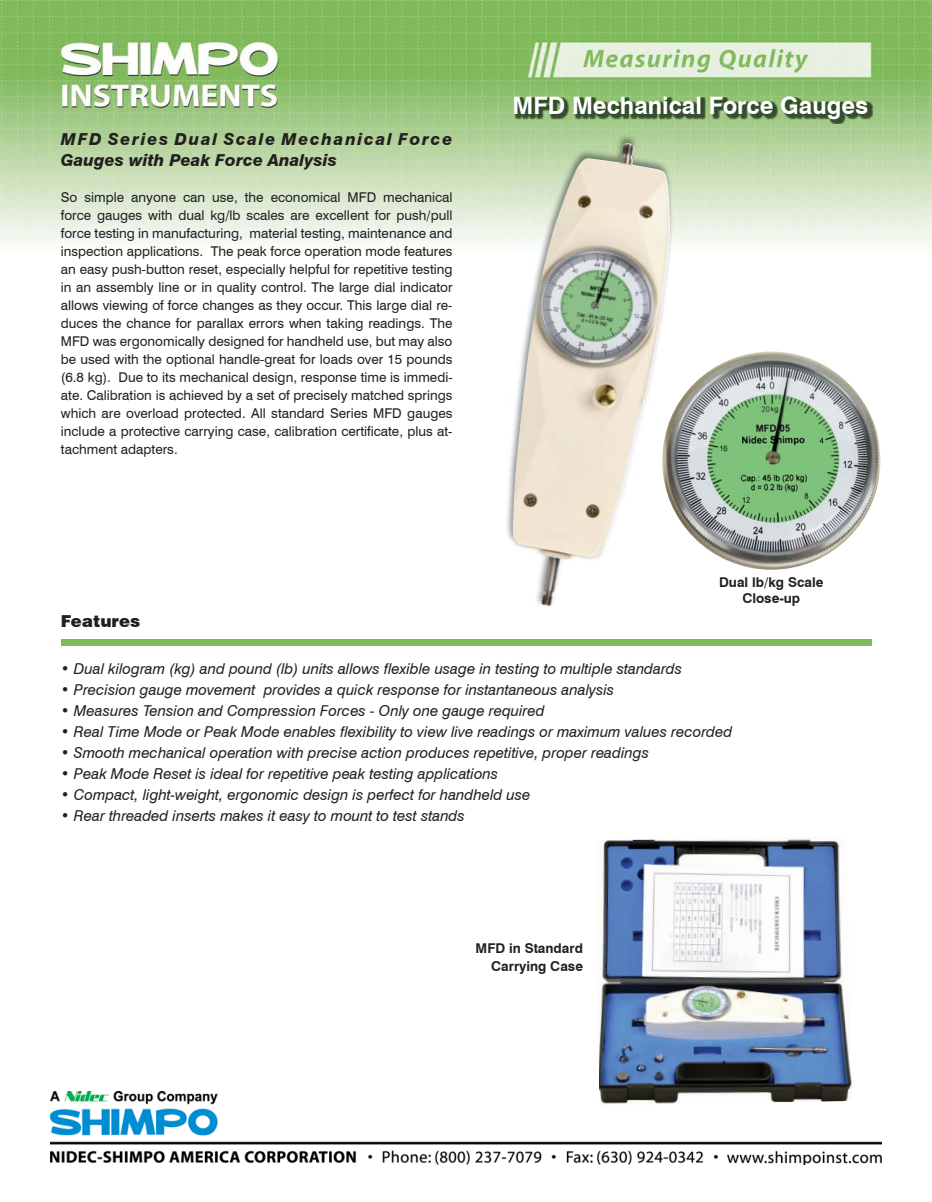
<style>
.page{position:relative;width:932px;height:1202px;background:#fff}
.page>*{position:absolute;margin:0;border:0;box-sizing:border-box;transform-origin:0 0}
.t1{font:700 24px "Swiss 721 BT";color:#fff}
.t2{font:italic 800 16.5px/21px "Swiss 721 BT";letter-spacing:.1em;color:#231f20}
.t3{font:900 16.5px "Swiss 721 BT";color:#231f20}
.t4{font:italic 15px "Swiss 721 BT";color:#231f20}
.t5{font:13.5px/18px "Swiss 721 BT";color:#231f20;text-align:justify}
.t6{font:700 13.5px/15px "Swiss 721 BT";color:#231f20;text-align:center}
.s1{font-style:normal}
</style>
<div class="page">
<img style="left:51px;top:1092px;width:830px;height:73px">
<img style="left:0;top:0;width:932px;height:561px">
<img style="left:515px;top:97px;width:357px;height:27px">
<div style="left:61px;top:639px;width:810px;height:6px;background:#7fbb5a"></div>
<div style="left:222px;top:1119px;width:136px;height:21px;background:#fff"></div>
<img style="left:506px;top:134px;width:167px;height:427px">
<img style="left:513px;top:143px;width:157px;height:463px">
<img style="left:662px;top:351px;width:218px;height:219px;border-radius:50%">
<img style="left:594px;top:837px;width:258px;height:268px">
<p class="t2" style="left:61px;top:129px;width:393px">MFD Series Dual Scale Mechanical Force<br>Gauges with Peak Force Analysis</p>
<p class="t5" style="left:61px;top:188px;width:393px">So simple anyone can use, the economical MFD mechanical force gauges with dual kg/lb scales are excellent for push/pull force testing in manufacturing, material testing, maintenance and inspection applications. The peak force operation mode features an easy push-button reset, especially helpful for repetitive testing in an assembly line or in quality control. The large dial indicator allows viewing of force changes as they occur. This large dial re&shy;duces the chance for parallax errors when taking readings. The MFD was ergonomically designed for handheld use, but may also be used with the optional handle-great for loads over 15 pounds (6.8 kg). Due to its mechanical design, response time is immedi&shy;ate. Calibration is achieved by a set of precisely matched springs which are overload protected. All standard Series MFD gauges include a protective carrying case, calibration certificate, plus at&shy;tachment adapters.</p>
<p class="t3" style="left:61px;top:611px;width:81px">Features</p>
<h1 class="t1" style="left:512px;top:91px;width:357px">MFD Mechanical Force Gauges</h1>
<p class="t6" style="left:719px;top:575px;width:106px">Dual lb/kg Scale<br>Close-up</p>
<p class="t4" style="left:61px;top:659px;width:623px"><span class="s1">•</span> Dual kilogram (kg) and pound (lb) units allows flexible usage in testing to multiple standards</p>
<p class="t4" style="left:61px;top:680px;width:555px">• Precision gauge movement provides a quick response for instantaneous analysis</p>
<p class="t4" style="left:61px;top:701px;width:485px">• Measures Tension and Compression Forces - Only one gauge required</p>
<p class="t4" style="left:61px;top:722px;width:673px">• Real Time Mode or Peak Mode enables flexibility to view live readings or maximum values recorded</p>
<p class="t4" style="left:61px;top:743px;width:590px">• Smooth mechanical operation with precise action produces repetitive, proper readings</p>
<p class="t4" style="left:61px;top:764px;width:439px">• Peak Mode Reset is ideal for repetitive peak testing applications</p>
<p class="t4" style="left:61px;top:785px;width:471px">• Compact, light-weight, ergonomic design is perfect for handheld use</p>
<p class="t4" style="left:61px;top:806px;width:405px">• Rear threaded inserts makes it easy to mount to test stands</p>
<p class="t6" style="left:475px;top:939px;width:109px;line-height:18px;text-align:right">MFD in Standard<br>Carrying Case</p>
</div>
